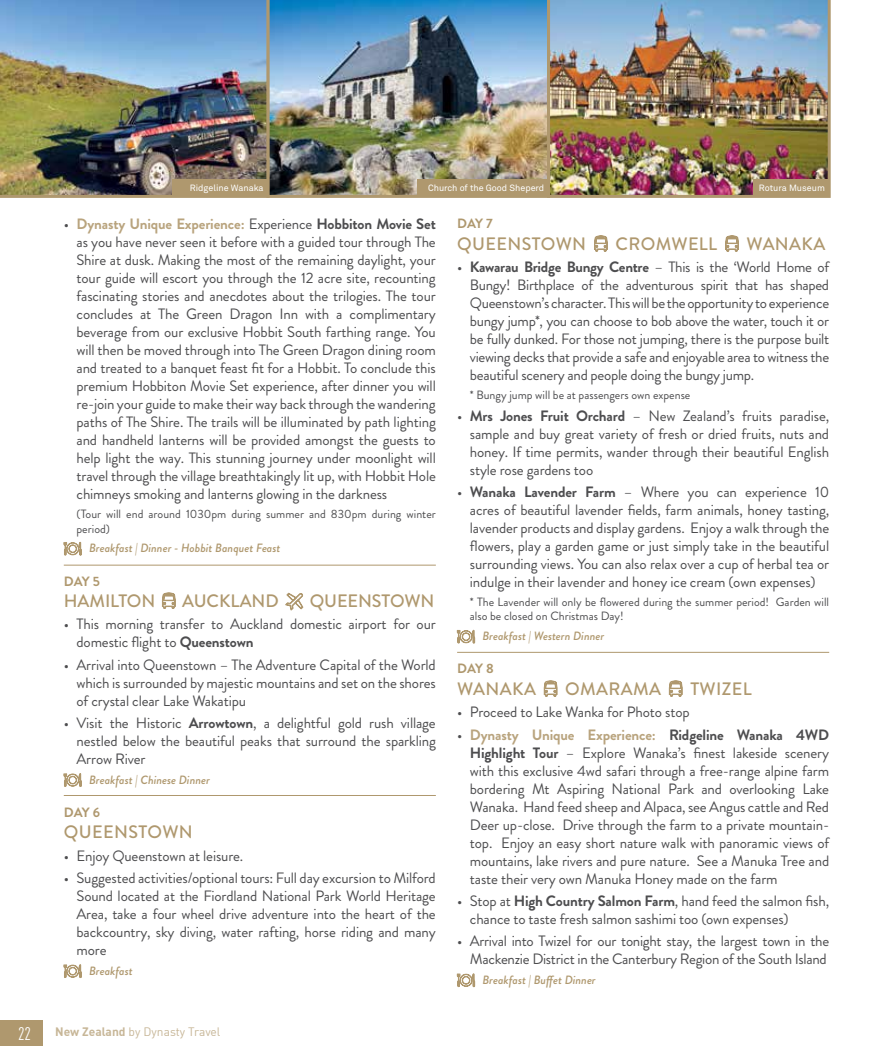
<style>
.page{position:relative;width:893px;height:1063px;background:#fff}
.page>*{position:absolute;margin:0;border:0;box-sizing:border-box;transform-origin:0 0}
.t1{font:500 18px "Brandon Grotesque";letter-spacing:.02em;color:#af986e}
.t2{font:500 18px "Brandon Grotesque";letter-spacing:-.005em;color:#af986e}
.t3{font:condensed 18px "DIN Pro";color:#fff}
.t4{font:15px/18px "Brandon Grotesque";letter-spacing:-.01em;color:#4d4d4f;text-align:justify}
.t5{font:700 13.5px "Brandon Grotesque";letter-spacing:-.03em;color:#af986e}
.t6{font:12px/14.4px "Brandon Grotesque";color:#4d4d4f}
.t7{font:italic 500 12px "Brandon Grotesque";color:#af986e}
.t8{font:12px "DIN";color:#c7b697}
.t9{font:9px "Akkurat Pro";color:#fff}
.s1{font-weight:700;color:#b9a47e}
.s2{font-weight:700}
</style>
<div class="page">
<div style="left:0;top:1020px;width:43px;height:26px;background:#af986e"></div>
<svg style="left:594px;top:235px;width:14px;height:17px"></svg>
<svg style="left:725px;top:235px;width:14px;height:17px"></svg>
<svg style="left:457px;top:630px;width:18px;height:13px"></svg>
<svg style="left:544px;top:680px;width:13px;height:17px"></svg>
<svg style="left:669px;top:680px;width:13px;height:17px"></svg>
<svg style="left:457px;top:973px;width:18px;height:14px"></svg>
<svg style="left:64px;top:542px;width:17px;height:13px"></svg>
<svg style="left:162px;top:592px;width:14px;height:17px"></svg>
<svg style="left:285px;top:593px;width:18px;height:18px"></svg>
<svg style="left:64px;top:773px;width:17px;height:14px"></svg>
<svg style="left:64px;top:964px;width:17px;height:14px"></svg>
<hr style="left:457px;top:652px;width:372px;height:1px;background:#af986e">
<hr style="left:64px;top:565px;width:372px;height:1px;background:#af986e">
<hr style="left:64px;top:795px;width:372px;height:1px;background:#af986e">
<img style="left:269px;top:0;width:278px;height:198px">
<div style="left:417px;top:179px;width:132px;height:17px;background:#af986e"></div>
<img style="left:0;top:0;width:269px;height:198px">
<div style="left:173px;top:179px;width:95px;height:17px;background:#af986e"></div>
<img style="left:547px;top:0;width:284px;height:198px">
<div style="left:753px;top:179px;width:76px;height:17px;background:#af986e"></div>
<p class="t9" style="left:190px;top:183px;width:75px">Ridgeline Wanaka</p>
<p class="t9" style="left:428px;top:183px;width:118px">Church of the Good Sheperd</p>
<p class="t9" style="left:759px;top:183px;width:67px">Rotura Museum</p>
<p class="t4" style="left:77px;top:216px;width:361px;text-indent:-13px">• <span class="s1">Dynasty Unique Experience:</span> Experience <span class="s2">Hobbiton Movie Set </span>as you have never seen it before with a guided tour through The Shire at dusk. Making the most of the remaining daylight, your tour guide will escort you through the 12 acre site, recounting fascinating stories and anecdotes about the trilogies. The tour concludes at The Green Dragon Inn with a complimentary beverage from our exclusive Hobbit South farthing range. You will then be moved through into The Green Dragon dining room and treated to a banquet feast fit for a Hobbit. To conclude this premium Hobbiton Movie Set experience, after dinner you will re-join your guide to make their way back through the wandering paths of The Shire. The trails will be illuminated by path lighting and handheld lanterns will be provided amongst the guests to help light the way. This stunning journey under moonlight will travel through the village breathtakingly lit up, with Hobbit Hole chimneys smoking and lanterns glowing in the darkness</p>
<p class="t6" style="left:77px;top:507px;width:361px">(Tour will end around 1030pm during summer and 830pm during winter period)</p>
<p class="t7" style="left:89px;top:540px;width:193px">Breakfast | Dinner - Hobbit Banquet Feast</p>
<p class="t5" style="left:64px;top:571px;width:38px">DAY 5</p>
<p class="t2" style="left:64px;top:588px;width:93px">HAMILTON</p>
<p class="t2" style="left:182px;top:588px;width:98px">AUCKLAND</p>
<p class="t2" style="left:310px;top:588px;width:126px">QUEENSTOWN</p>
<p class="t4" style="left:77px;top:615px;width:361px;text-indent:-13px">• This morning transfer to Auckland domestic airport for our domestic flight to <span class="s2">Queenstown</span></p>
<p class="t4" style="left:77px;top:656px;width:361px;text-indent:-13px">• Arrival into Queenstown – The Adventure Capital of the World which is surrounded by majestic mountains and set on the shores of crystal clear Lake Wakatipu</p>
<p class="t4" style="left:77px;top:714px;width:361px;text-indent:-13px">• Visit the Historic <span class="s2">Arrowtown</span>, a delightful gold rush village nestled below the beautiful peaks that surround the sparkling Arrow River</p>
<p class="t7" style="left:89px;top:771px;width:122px">Breakfast | Chinese Dinner</p>
<p class="t5" style="left:64px;top:803px;width:38px">DAY 6</p>
<p class="t1" style="left:64px;top:820px;width:130px">QUEENSTOWN</p>
<p class="t4" style="left:64px;top:847px;width:181px">• Enjoy Queenstown at leisure.</p>
<p class="t4" style="left:77px;top:869px;width:361px;text-indent:-13px">• Suggested activities/optional tours: Full day excursion to Milford Sound located at the Fiordland National Park World Heritage Area, take a four wheel drive adventure into the heart of the backcountry, sky diving, water rafting, horse riding and many more</p>
<p class="t7" style="left:89px;top:962px;width:45px">Breakfast</p>
<p class="t3" style="left:18px;top:1023px;width:14px">22</p>
<p class="t8" style="left:55px;top:1024px;width:167px"><span class="s2">New Zealand</span> by Dynasty Travel</p>
<p class="t5" style="left:457px;top:214px;width:37px">DAY 7</p>
<p class="t1" style="left:457px;top:231px;width:130px">QUEENSTOWN</p>
<p class="t1" style="left:615px;top:231px;width:103px">CROMWELL</p>
<p class="t1" style="left:747px;top:231px;width:80px">WANAKA</p>
<p class="t4" style="left:470px;top:258px;width:361px;text-indent:-13px">• <span class="s2">Kawarau Bridge Bungy Centre</span> – This is the ‘World Home of Bungy! Birthplace of the adventurous spirit that has shaped Queenstown’s character. This will be the opportunity to experience bungy jump*, you can choose to bob above the water, touch it or be fully dunked. For those not jumping, there is the purpose built viewing decks that provide a safe and enjoyable area to witness the beautiful scenery and people doing the bungy jump.</p>
<p class="t6" style="left:470px;top:388px;width:222px">* Bungy jump will be at passengers own expense</p>
<p class="t4" style="left:470px;top:407px;width:361px;text-indent:-13px">• <span class="s2">Mrs Jones Fruit Orchard</span> – New Zealand’s fruits paradise, sample and buy great variety of fresh or dried fruits, nuts and honey. If time permits, wander through their beautiful English style rose gardens too</p>
<p class="t4" style="left:470px;top:483px;width:361px;text-indent:-13px">• <span class="s2">Wanaka Lavender Farm</span> – Where you can experience 10 acres of beautiful lavender fields, farm animals, honey tasting, lavender products and display gardens. Enjoy a walk through the flowers, play a garden game or just simply take in the beautiful surrounding views. You can also relax over a cup of herbal tea or indulge in their lavender and honey ice cream (own expenses)</p>
<p class="t6" style="left:470px;top:595px;width:361px">* The Lavender will only be flowered during the summer period! Garden will also be closed on Christmas Day!</p>
<p class="t7" style="left:482px;top:628px;width:123px">Breakfast | Western Dinner</p>
<p class="t5" style="left:457px;top:659px;width:38px">DAY 8</p>
<p class="t1" style="left:457px;top:676px;width:80px">WANAKA</p>
<p class="t1" style="left:565px;top:676px;width:97px">OMARAMA</p>
<p class="t1" style="left:690px;top:676px;width:63px">TWIZEL</p>
<p class="t4" style="left:457px;top:703px;width:234px">• Proceed to Lake Wanka for Photo stop</p>
<p class="t4" style="left:470px;top:726px;width:361px;text-indent:-13px">• <span class="s1">Dynasty Unique Experience:</span> <span class="s2">Ridgeline Wanaka 4WD Highlight Tour</span> – Explore Wanaka’s finest lakeside scenery with this exclusive 4wd safari through a free-range alpine farm bordering Mt Aspiring National Park and overlooking Lake Wanaka. Hand feed sheep and Alpaca, see Angus cattle and Red Deer up-close. Drive through the farm to a private mountain&shy;top. Enjoy an easy short nature walk with panoramic views of mountains, lake rivers and pure nature. See a Manuka Tree and taste their very own Manuka Honey made on the farm</p>
<p class="t4" style="left:470px;top:892px;width:361px;text-indent:-13px">• Stop at <span class="s2">High Country Salmon Farm</span>, hand feed the salmon fish, chance to taste fresh salmon sashimi too (own expenses)</p>
<p class="t4" style="left:457px;top:932px;width:374px;text-align:right">• Arrival into Twizel for our tonight stay, the largest town in the<br>Mackenzie District in the Canterbury Region of the South Island</p>
<p class="t7" style="left:482px;top:971px;width:115px">Breakfast | Buffet Dinner</p>
</div>
